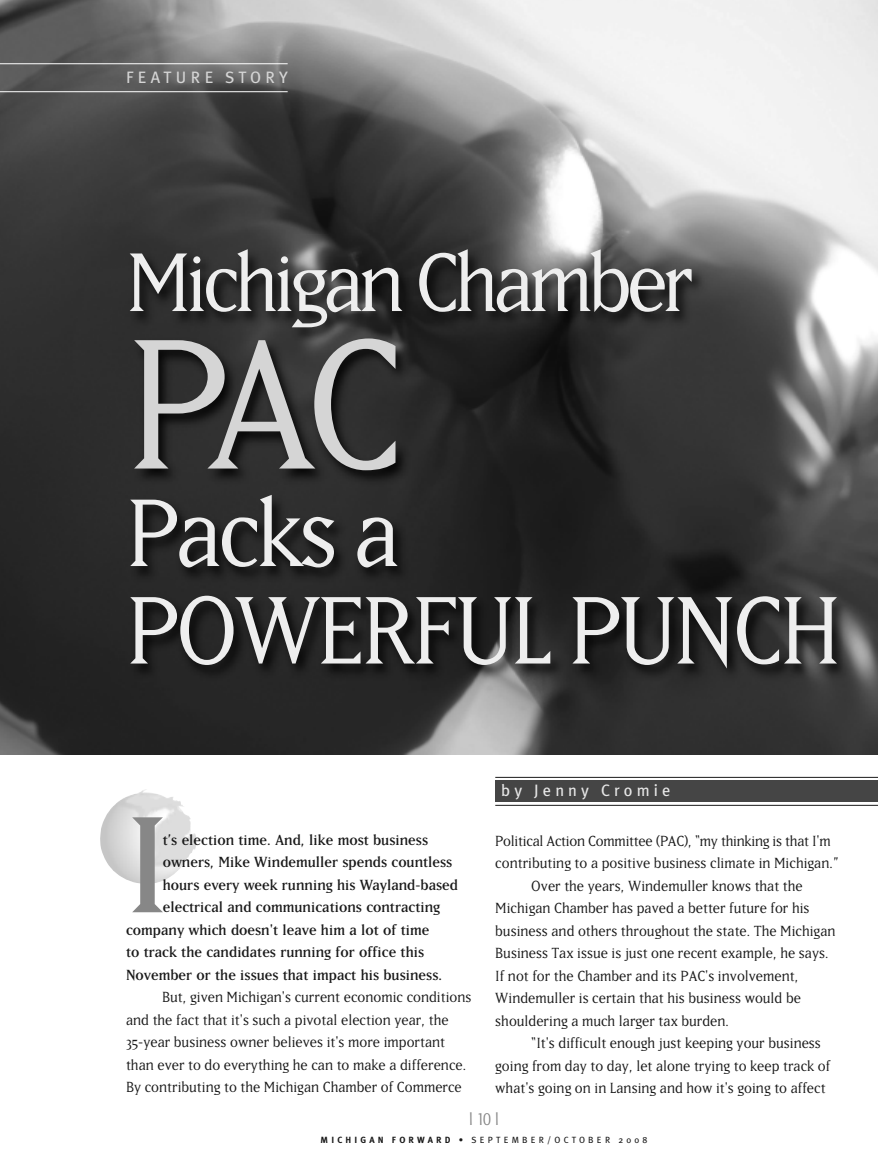
<style>
.page{position:relative;width:878px;height:1161px;background:#fff}
.page>*{position:absolute;margin:0;border:0;box-sizing:border-box;transform-origin:0 0}
.t1{font:217.5px "Matrix";color:#d5d5d5}
.t2{font:160.8px "Matrix";color:#878787}
.t3{font:112.5px/97.5px "Matrix";letter-spacing:-.035em;color:#eee}
.t4{font:97.5px "Matrix";letter-spacing:-.05em;color:#eee}
.t5{font:300 condensed 18px "Formata";color:#878787}
.t6{font:17.25px/22.5px "Matrix";color:#191919}
.t7{font:17.25px "Matrix";color:#191919}
.t8{font:16.5px "Meta Plus";letter-spacing:.25em;color:#e7e7e7}
.t9{font:16.5px "Meta Plus";letter-spacing:.255em;color:#d5d5d5}
.t10{font:9px "Meta Plus";letter-spacing:.355em;color:#191919}
.s1{color:#818181}
.s2{font-weight:700}
</style>
<div class="page">
<img style="left:0;top:0;width:878px;height:754px">
<img style="left:100px;top:789px;width:96px;height:95px">
<hr style="left:0;top:63px;width:288px;height:1px;background:#fff">
<hr style="left:0;top:91px;width:288px;height:1px;background:#fff">
<img style="left:111px;top:234px;width:767px;height:521px">
<div style="left:495px;top:780px;width:383px;height:22px;background:#454545"></div>
<hr style="left:495px;top:777px;width:383px;height:1px;background:#191919">
<hr style="left:495px;top:805px;width:383px;height:1px;background:#191919">
<p class="t9" style="left:126px;top:67px;width:163px">FEATURE STORY</p>
<h3 class="t4" style="left:126px;top:220px;width:569px">Michigan Chamber</h3>
<h1 class="t1" style="left:126px;top:266px;width:280px">PAC</h1>
<h3 class="t3" style="left:126px;top:478px;width:716px">Packs a<br>POWERFUL PUNCH</h3>
<h2 class="t2" style="left:126px;top:763px;width:44px">I</h2>
<p class="t7" style="left:163px;top:829px;width:267px">t’s election time. And, like most business</p>
<p class="t7" style="left:163px;top:851px;width:291px">owners, Mike Windemuller spends countless</p>
<p class="t7" style="left:163px;top:874px;width:297px">hours every week running his Wayland-based</p>
<p class="t7" style="left:163px;top:896px;width:279px">electrical and communications contracting</p>
<p class="t7" style="left:126px;top:919px;width:305px">company which doesn't leave him a lot of time</p>
<p class="t7" style="left:126px;top:941px;width:299px">to track the candidates running for office this</p>
<p class="t7" style="left:126px;top:964px;width:318px">November or the issues that impact his business.</p>
<p class="t6" style="left:126px;top:985px;width:347px;text-indent:36px">But, given Michigan's current economic conditions and the fact that it's such a pivotal election year, the 35-year business owner believes it's more important than ever to do everything he can to make a difference.<br>By contributing to the Michigan Chamber of Commerce</p>
<p class="t8" style="left:501px;top:781px;width:171px">by Jenny Cromie</p>
<p class="t6" style="left:495px;top:829px;width:337px">Political Action Committee (PAC), “my thinking is that I'm</p>
<p class="t6" style="left:495px;top:851px;width:344px">contributing to a positive business climate in Michigan.”</p>
<p class="t6" style="left:531px;top:874px;width:273px">Over the years, Windemuller knows that the</p>
<p class="t6" style="left:495px;top:896px;width:316px">Michigan Chamber has paved a better future for his</p>
<p class="t6" style="left:495px;top:919px;width:342px">business and others throughout the state. The Michigan</p>
<p class="t6" style="left:495px;top:941px;width:335px">Business Tax issue is just one recent example, he says.</p>
<p class="t6" style="left:495px;top:964px;width:305px">If not for the Chamber and its PAC's involvement,</p>
<p class="t6" style="left:495px;top:986px;width:307px">Windemuller is certain that his business would be</p>
<p class="t6" style="left:495px;top:1009px;width:236px">shouldering a much larger tax burden.</p>
<p class="t6" style="left:531px;top:1031px;width:291px">“It's difficult enough just keeping your business</p>
<p class="t6" style="left:495px;top:1054px;width:336px">going from day to day, let alone trying to keep track of</p>
<p class="t6" style="left:495px;top:1076px;width:332px">what's going on in Lansing and how it's going to affect</p>
<p class="t5" style="left:469px;top:1112px;width:31px">I<span class="s1">10</span>I</p>
<p class="t10" style="left:320px;top:1135px;width:328px"><span class="s2">MICHIGAN FORWARD</span> • SEPTEMBER/OCTOBER 2008</p>
</div>
